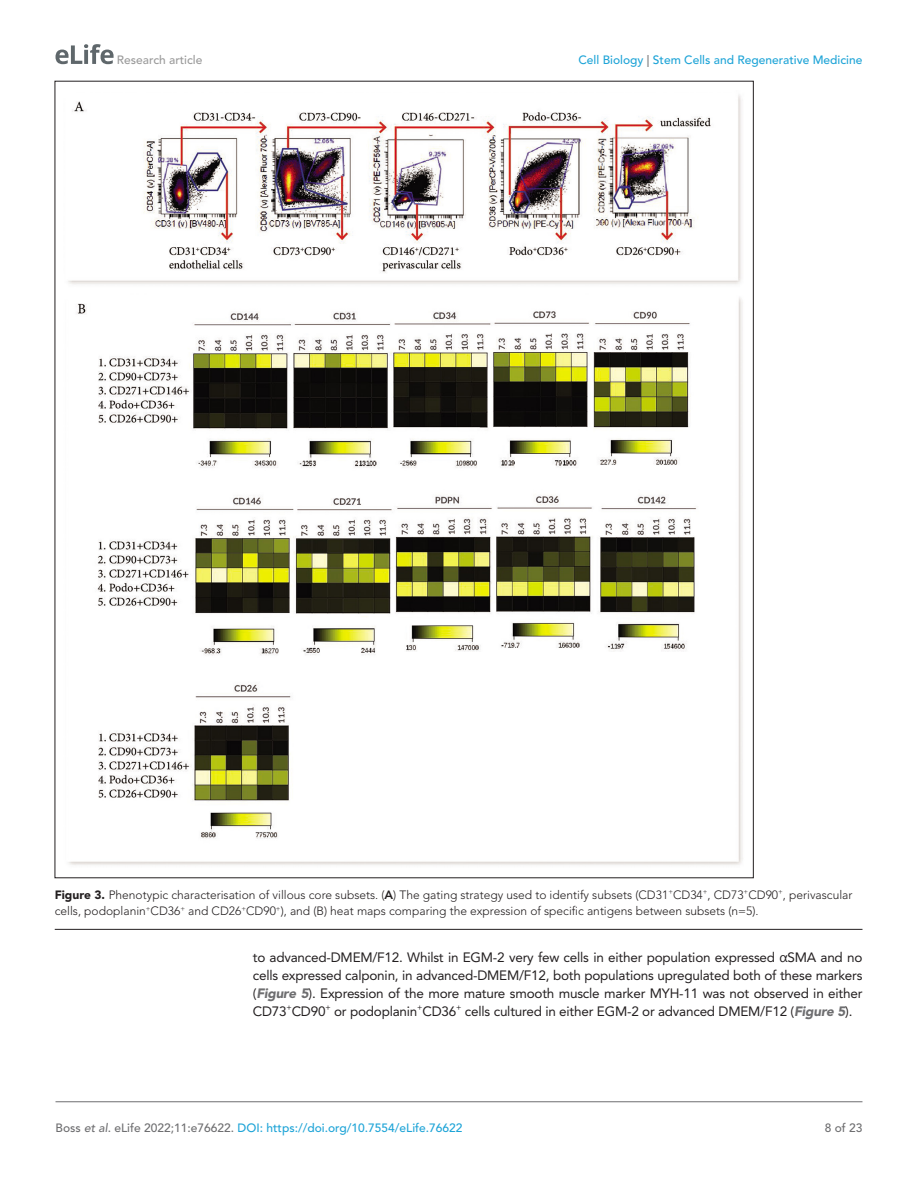
<style>
.page{position:relative;width:918px;height:1188px;background:#fff}
.page>*{position:absolute;margin:0;border:0;box-sizing:border-box;transform-origin:0 0}
.t1{font:13.5px/18px "Avenir LT Std";letter-spacing:-.015em;color:#231f20;text-align:justify}
.t2{font:300 12px/16.5px "Avenir LT Std";color:#231f20}
.t3{font:500 12px "Avenir LT Std";color:#1ea4d7}
.t4{font:500 12px "Avenir LT Std";color:#9a9a9a}
.t5{font:500 12px "Avenir LT Std";color:#6e6e70}
.s1{color:#6e6e70}
.s2{font-weight:900}
.s3{font-weight:800}
.s4{font-family:"Segoe UI"}
.s5{font-weight:900;font-style:italic;color:#6e6e70}
.s6{font-style:italic;color:#6e6e70}
</style>
<div class="page">
<svg style="left:56px;top:44px;width:58px;height:20px"></svg>
<hr style="left:56px;top:1101px;width:806px;height:1px;background:#6e6e70">
<hr style="left:55px;top:929px;width:807px;height:1px;background:#231f20">
<img style="left:68px;top:95px;width:675px;height:770px">
<p class="t4" style="left:117px;top:53px;width:87px">Research article</p>
<p class="t3" style="left:578px;top:53px;width:286px">Cell Biology <span class="s1">|</span> Stem Cells and Regenerative Medicine</p>
<p class="t2" style="left:55px;top:887px;width:799px"><span class="s2">Figure 3.</span> Phenotypic characterisation of villous core subsets. (<span class="s3">A</span>) The gating strategy used to identify subsets (CD31<sup>+</sup>CD34<sup>+</sup>, CD73<sup>+</sup>CD90<sup>+</sup>, perivascular cells, podoplanin<sup>+</sup>CD36<sup>+</sup> and CD26<sup>+</sup>CD90<sup>+</sup>), and (B) heat maps comparing the expression of specific antigens between subsets (n=5).</p>
<p class="t1" style="left:253px;top:948px;width:611px">to advanced-DMEM/F12. Whilst in EGM-2 very few cells in either population expressed <span class="s4">α</span>SMA and no cells expressed calponin, in advanced-DMEM/F12, both populations upregulated both of these markers (<span class="s5">Figure 5</span>). Expression of the more mature smooth muscle marker MYH-11 was not observed in either CD73<sup>+</sup>CD90<sup>+</sup> or podoplanin<sup>+</sup>CD36<sup>+</sup> cells cultured in either EGM-2 or advanced DMEM/F12 (<span class="s5">Figure 5</span>).</p>
<p class="t3" style="left:56px;top:1121px;width:409px"><span class="s1">Boss</span> <span class="s6">et al</span><span class="s1">. eLife 2022;11:e76622.</span> DOI: https://doi.org/10.7554/eLife.76622</p>
<p class="t5" style="left:825px;top:1121px;width:39px">8 of 23</p>
</div>
